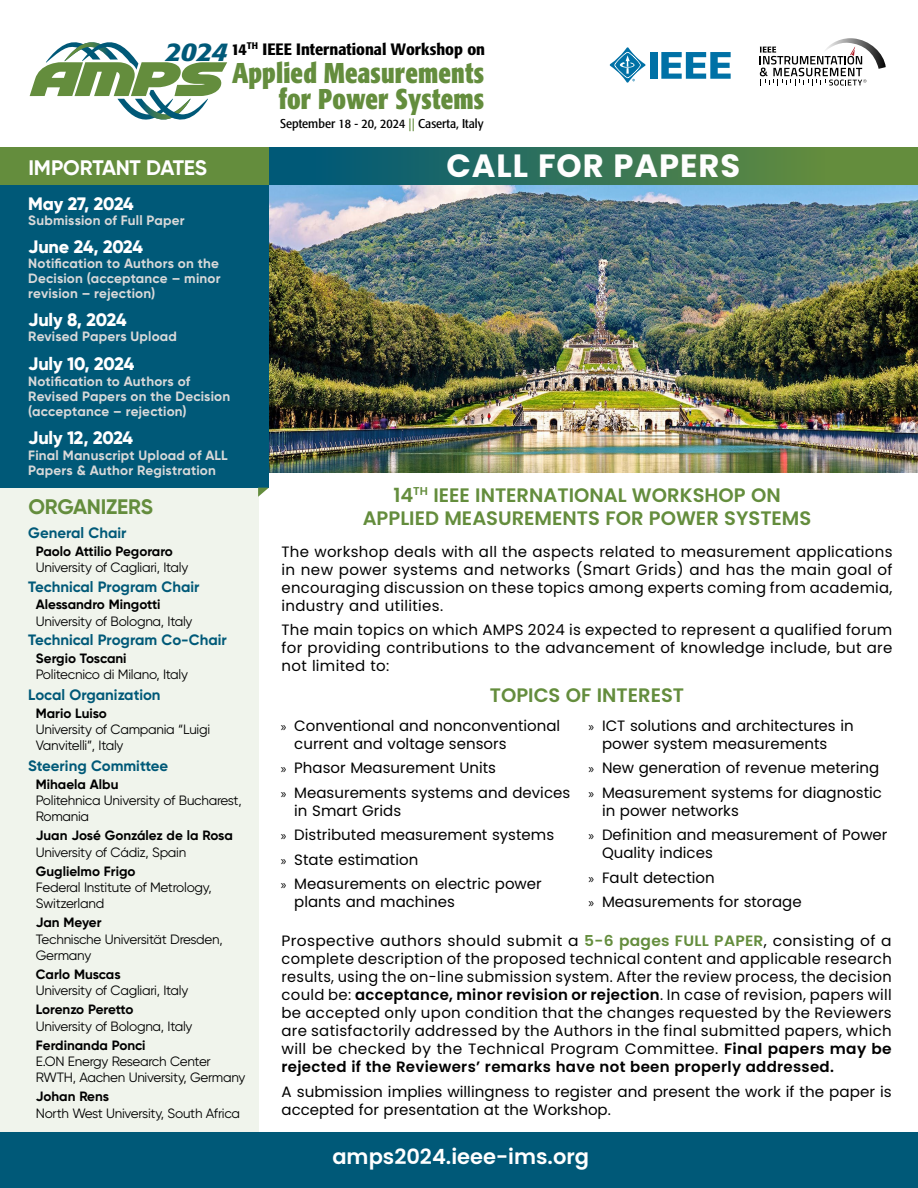
<style>
.page{position:relative;width:918px;height:1188px;background:#fff}
.page>*{position:absolute;margin:0;border:0;box-sizing:border-box;transform-origin:0 0}
.t1{font:700 32.1px "Poppins";letter-spacing:.03em;color:#fefefe}
.t2{font:700 condensed 28.35px/26.1px "Formata";letter-spacing:.005em;color:#648d3d;text-align:right;scale:.93 1}
.t3{font:600 21px "Poppins";color:#fff}
.t4{font:700 21px "Gilroy";letter-spacing:-.015em;color:#fff}
.t5{font:700 21px "Gilroy";letter-spacing:-.01em;color:#648d3d}
.t6{font:600 19.5px/23.4px "Poppins";color:#648d3d;text-align:center}
.t7{font:800 18px "Gilroy";letter-spacing:-.015em;color:#fff}
.t8{font:500 condensed 16.35px "Formata";color:#000;scale:1.09 1}
.t9{font:15px/18px "Poppins";color:#000}
.t10{font:700 15px "Gilroy";color:#005978}
.t11{font:13.5px/16.2px "Gilroy";letter-spacing:-.02em;color:#000}
.t12{font:700 13.5px/15px "Gilroy";letter-spacing:.015em;color:#d9d9d9}
.t13{font:700 13.5px "Gilroy";color:#000}
.t14{font:condensed 12.75px "Formata";color:#000;scale:1.09 1}
.s1{font-style:italic;font-size:26.85px;color:#005978}
.s2{color:#648d3d}
.s3{font-family:"Myriad Pro";font-size:13.5px}
.s4{font-weight:600;color:#648d3d}
.s5{font-weight:600}
</style>
<div class="page">
<div style="left:0;top:208px;width:258px;height:980px;background:#f0f4ec"></div>
<img style="left:269px;top:185px;width:649px;height:287px">
<svg style="left:760px;top:38px;width:126px;height:48px"></svg>
<svg style="left:269px;top:147px;width:649px;height:38px;background:#357457"></svg>
<div style="left:0;top:1132px;width:918px;height:56px;background:#005978"></div>
<div style="left:650px;top:52px;width:7px;height:27px;background:#0071a6"></div>
<svg style="left:661px;top:52px;width:70px;height:27px"></svg>
<svg style="left:610px;top:47px;width:35px;height:36px"></svg>
<svg style="left:30px;top:42px;width:197px;height:78px"></svg>
<div style="left:0;top:174px;width:269px;height:314px;background:#005978"></div>
<div style="left:0;top:147px;width:269px;height:38px;background:#648d3d"></div>
<svg style="left:258px;top:488px;width:11px;height:9px"></svg>
<p class="t8" style="left:165px;top:39px;width:295px"><span class="s1">2024</span> 14<sup>TH</sup> IEEE International Workshop on</p>
<h2 class="t2" style="left:232px;top:60px;width:273px">Applied Measurements for Power Systems</h2>
<p class="t14" style="left:280px;top:116px;width:188px">September 18 - 20, 2024 <span class="s2">||</span> Caserta, Italy</p>
<h3 class="t4" style="left:28px;top:154px;width:180px">IMPORTANT DATES</h3>
<p class="t7" style="left:28px;top:192px;width:107px">May 27, 2024</p>
<p class="t12" style="left:28px;top:212px;width:158px">Submission of Full Paper</p>
<p class="t7" style="left:28px;top:235px;width:116px">June 24, 2024</p>
<p class="t12" style="left:28px;top:256px;width:194px;text-align:justify">Notification to Authors on the Decision (acceptance – minor revision – rejection)</p>
<p class="t7" style="left:28px;top:309px;width:100px">July 8, 2024</p>
<p class="t12" style="left:28px;top:329px;width:150px">Revised Papers Upload</p>
<p class="t7" style="left:28px;top:352px;width:107px">July 10, 2024</p>
<p class="t12" style="left:28px;top:374px;width:203px">Notification to Authors of<br>Revised Papers on the Decision (acceptance – rejection)</p>
<p class="t7" style="left:28px;top:427px;width:106px">July 12, 2024</p>
<p class="t12" style="left:28px;top:448px;width:201px">Final Manuscript Upload of ALL<br>Papers &amp; Author Registration</p>
<h1 class="t1" style="left:447px;top:147px;width:295px">CALL FOR PAPERS</h1>
<h3 class="t5" style="left:28px;top:494px;width:126px">ORGANIZERS</h3>
<p class="t10" style="left:28px;top:524px;width:100px">General Chair</p>
<p class="t13" style="left:36px;top:543px;width:139px">Paolo Attilio Pegoraro</p>
<p class="t11" style="left:36px;top:559px;width:154px">University of Cagliari, Italy</p>
<p class="t10" style="left:28px;top:577px;width:173px">Technical Program Chair</p>
<p class="t13" style="left:36px;top:596px;width:126px">Alessandro Mingotti</p>
<p class="t11" style="left:36px;top:613px;width:158px">University of Bologna, Italy</p>
<p class="t10" style="left:28px;top:630px;width:200px">Technical Program Co-Chair</p>
<p class="t13" style="left:36px;top:650px;width:92px">Sergio Toscani</p>
<p class="t11" style="left:36px;top:666px;width:154px">Politecnico di Milano, Italy</p>
<p class="t10" style="left:28px;top:685px;width:134px">Local Organization</p>
<p class="t13" style="left:36px;top:704px;width:73px">Mario Luiso</p>
<p class="t11" style="left:36px;top:721px;width:176px">University of Campania “Luigi<br>Vanvitelli”, Italy</p>
<p class="t10" style="left:28px;top:756px;width:141px">Steering Committee</p>
<p class="t13" style="left:36px;top:776px;width:84px">Mihaela Albu</p>
<p class="t11" style="left:36px;top:792px;width:207px">Politehnica University of Bucharest,<br>Romania</p>
<p class="t13" style="left:36px;top:827px;width:199px">Juan José González de la Rosa</p>
<p class="t11" style="left:36px;top:844px;width:152px">University of Cádiz, Spain</p>
<p class="t13" style="left:36px;top:863px;width:101px">Guglielmo Frigo</p>
<p class="t11" style="left:36px;top:879px;width:177px">Federal Institute of Metrology,<br>Switzerland</p>
<p class="t13" style="left:36px;top:914px;width:67px">Jan Meyer</p>
<p class="t11" style="left:36px;top:931px;width:188px">Technische Universität Dresden,<br>Germany</p>
<p class="t13" style="left:36px;top:966px;width:86px">Carlo Muscas</p>
<p class="t11" style="left:36px;top:982px;width:154px">University of Cagliari, Italy</p>
<p class="t13" style="left:36px;top:1001px;width:99px">Lorenzo Peretto</p>
<p class="t11" style="left:36px;top:1018px;width:158px">University of Bologna, Italy</p>
<p class="t13" style="left:36px;top:1037px;width:111px">Ferdinanda Ponci</p>
<p class="t11" style="left:36px;top:1053px;width:211px">E.ON Energy Research Center<br>RWTH, Aachen University, Germany</p>
<p class="t13" style="left:36px;top:1088px;width:75px">Johan Rens</p>
<p class="t11" style="left:36px;top:1105px;width:206px">North West University, South Africa</p>
<h3 class="t6" style="left:363px;top:483px;width:450px">14<sup>TH</sup> IEEE INTERNATIONAL WORKSHOP ON<br>APPLIED MEASUREMENTS FOR POWER SYSTEMS</h3>
<p class="t9" style="left:282px;top:542px;width:613px;text-align:justify">The workshop deals with all the aspects related to measurement applications in new power systems and networks (Smart Grids) and has the main goal of encouraging discussion on these topics among experts coming from academia, industry and utilities.</p>
<p class="t9" style="left:282px;top:621px;width:612px;text-align:justify">The main topics on which AMPS 2024 is expected to represent a qualified forum for providing contributions to the advancement of knowledge include, but are not limited to:</p>
<h3 class="t6" style="left:490px;top:683px;width:196px">TOPICS OF INTEREST</h3>
<p class="t9" style="left:294px;top:717px;width:267px;text-indent:-14px"><span class="s3">»</span> Conventional and nonconventional current and voltage sensors</p>
<p class="t9" style="left:281px;top:756px;width:291px;line-height:24.5px"><span class="s3">»</span> Phasor Measurement Units<br><span class="s3">»</span> Measurements systems and devices</p>
<p class="t9" style="left:281px;top:798px;width:275px;line-height:24.5px;text-indent:14px">in Smart Grids<br><span class="s3">»</span> Distributed measurement systems <span class="s3">»</span> State estimation<br><span class="s3">»</span> Measurements on electric power</p>
<p class="t9" style="left:294px;top:893px;width:162px">plants and machines</p>
<p class="t9" style="left:602px;top:717px;width:253px;text-indent:-14px"><span class="s3">»</span> ICT solutions and architectures in power system measurements</p>
<p class="t9" style="left:589px;top:756px;width:295px;line-height:24.5px"><span class="s3">»</span> New generation of revenue metering <span class="s3">»</span> Measurement systems for diagnostic</p>
<p class="t9" style="left:589px;top:798px;width:301px;line-height:24.5px;text-indent:14px">in power networks<br><span class="s3">»</span> Definition and measurement of Power</p>
<p class="t9" style="left:589px;top:841px;width:215px;line-height:24.5px;text-indent:14px">Quality indices<br><span class="s3">»</span> Fault detection<br><span class="s3">»</span> Measurements for storage</p>
<p class="t9" style="left:282px;top:932px;width:612px;text-align:justify">Prospective authors should submit a <span class="s4">5-6 pages FULL PAPER</span>, consisting of a complete description of the proposed technical content and applicable research results, using the on-line submission system. After the review process, the decision could be: <span class="s5">acceptance, minor revision or rejection</span>. In case of revision, papers will be accepted only upon condition that the changes requested by the Reviewers are satisfactorily addressed by the Authors in the final submitted papers, which will be checked by the Technical Program Committee. <span class="s5">Final papers may be rejected if the Reviewers’ remarks have not been properly addressed.</span></p>
<p class="t9" style="left:282px;top:1083px;width:612px">A submission implies willingness to register and present the work if the paper is accepted for presentation at the Workshop.</p>
<h3 class="t3" style="left:332px;top:1144px;width:258px">amps2024.ieee-ims.org</h3>
</div>
